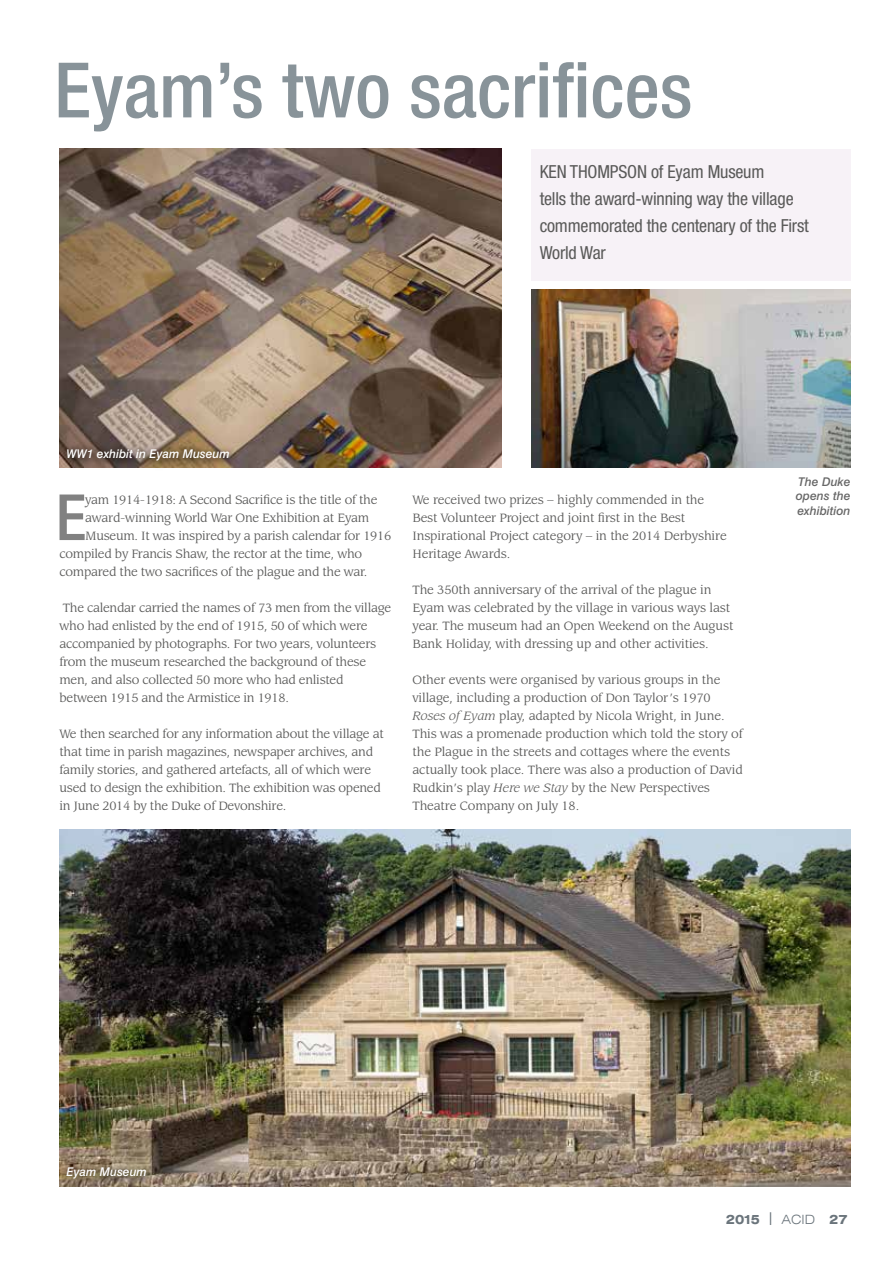
<style>
.page{position:relative;width:893px;height:1263px;background:#fff}
.page>*{position:absolute;margin:0;border:0;box-sizing:border-box;transform-origin:0 0}
.t1{font:500 condensed 76.5px "Helvetica Neue";color:#889399}
.t2{font:500 condensed 63.75px "Helvetica Neue";color:#818181}
.t3{font:condensed 18px/27px "Helvetica Neue";letter-spacing:-.01em;color:#5a5a59}
.t4{font:13.35px/18px "Leawood IT Cby BT";letter-spacing:-.02em;color:#5a5a59}
.t5{font:700 expanded 12.75px "Swiss 721 BT";letter-spacing:-.05em;color:#6a747b}
.t6{font:italic 500 12px "Swiss 721 BT";color:#fff}
.t7{font:italic 500 12px/14.4px "Swiss 721 BT";color:#676767;text-align:justify}
.s1{font-style:italic}
.s2{font-family:"Lubalin Graph IT Cby BT";font-weight:500;font-stretch:normal}
.s3{font-weight:300}
</style>
<div class="page">
<img style="left:531px;top:289px;width:319px;height:178px">
<img style="left:60px;top:829px;width:790px;height:357px">
<img style="left:60px;top:149px;width:442px;height:318px">
<div style="left:531px;top:149px;width:319px;height:132px;background:#f7f2f7"></div>
<div style="left:62px;top:443px;width:177px;height:28px;background:#000;opacity:.75"></div>
<div style="left:59px;top:440px;width:179px;height:30px;background:#000;opacity:.39"></div>
<div style="left:61px;top:1160px;width:95px;height:28px;background:#000;opacity:.75"></div>
<div style="left:57px;top:1157px;width:98px;height:30px;background:#000;opacity:.39"></div>
<h1 class="t1" style="left:54px;top:45px;width:640px">Eyam’s two sacrifices</h1>
<h3 class="t3" style="left:540px;top:158px;width:271px">KEN THOMPSON of Eyam Museum<br>tells the award-winning way the village commemorated the centenary of the First<br>World War</h3>
<p class="t6" style="left:67px;top:447px;width:165px">WW1 exhibit in Eyam Museum</p>
<h2 class="t2" style="left:56px;top:479px;width:32px">E</h2>
<p class="t4" style="left:85px;top:491px;width:294px">yam 1914-1918: A Second Sacrifice is the title of the</p>
<p class="t4" style="left:85px;top:509px;width:285px">award-winning World War One Exhibition at Eyam</p>
<p class="t4" style="left:85px;top:527px;width:308px">Museum. It was inspired by a parish calendar for 1916</p>
<p class="t4" style="left:60px;top:545px;width:304px">compiled by Francis Shaw, the rector at the time, who</p>
<p class="t4" style="left:60px;top:563px;width:309px">compared the two sacrifices of the plague and the war.</p>
<p class="t4" style="left:60px;top:599px;width:333px">The calendar carried the names of 73 men from the village who had enlisted by the end of 1915, 50 of which were accompanied by photographs. For two years, volunteers from the museum researched the background of these men, and also collected 50 more who had enlisted between 1915 and the Armistice in 1918.</p>
<p class="t4" style="left:60px;top:725px;width:326px">We then searched for any information about the village at that time in parish magazines, newspaper archives, and family stories, and gathered artefacts, all of which were used to design the exhibition. The exhibition was opened in June 2014 by the Duke of Devonshire.</p>
<p class="t4" style="left:412px;top:491px;width:316px">We received two prizes – highly commended in the Best Volunteer Project and joint first in the Best Inspirational Project category – in the 2014 Derbyshire Heritage Awards.</p>
<p class="t4" style="left:412px;top:581px;width:322px">The 350th anniversary of the arrival of the plague in Eyam was celebrated by the village in various ways last year. The museum had an Open Weekend on the August Bank Holiday, with dressing up and other activities.</p>
<p class="t4" style="left:412px;top:671px;width:332px">Other events were organised by various groups in the village, including a production of Don Taylor’s 1970<br><span class="s1">Roses of Eyam</span> play, adapted by Nicola Wright, in June.<br>This was a promenade production which told the story of the Plague in the streets and cottages where the events actually took place. There was also a production of David Rudkin’s play <span class="s1">Here we Stay</span> by the New Perspectives Theatre Company on July 18.</p>
<p class="t7" style="left:796px;top:474px;width:56px">The Duke opens the exhibition</p>
<p class="t6" style="left:67px;top:1164px;width:82px">Eyam Museum</p>
<p class="t5" style="left:726px;top:1211px;width:124px">2015 <span class="s2">|</span> <span class="s3">ACID</span> 27</p>
</div>
